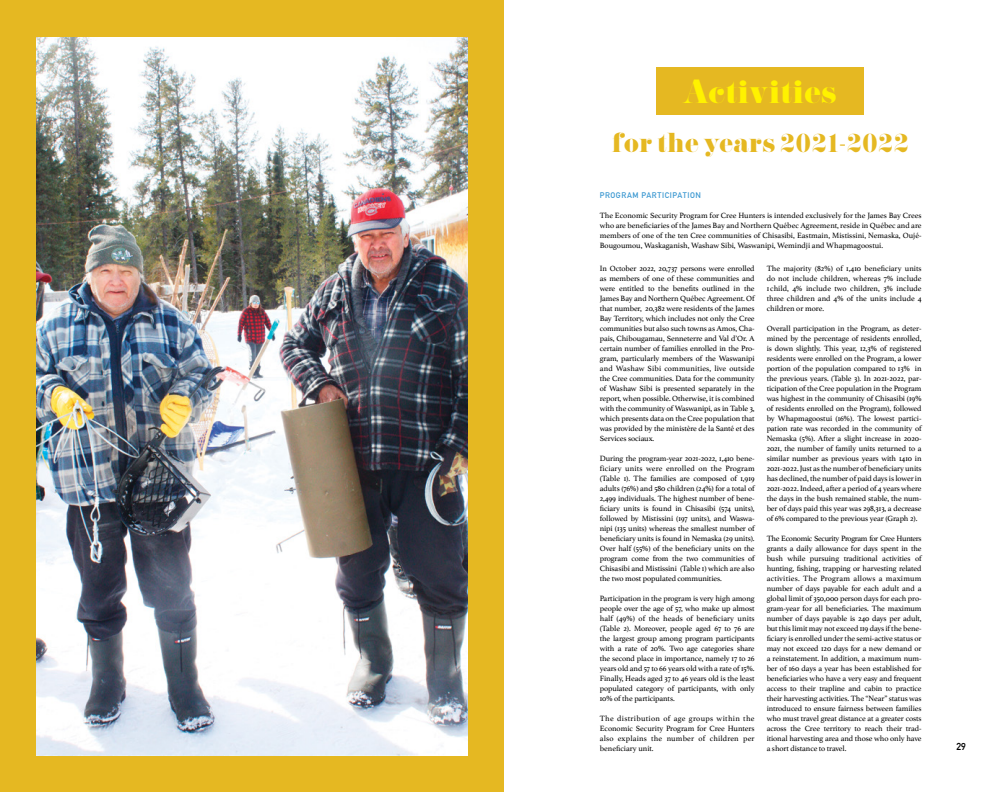
<style>
.page{position:relative;width:1008px;height:792px;background:#fff}
.page>*{position:absolute;margin:0;border:0;box-sizing:border-box;transform-origin:0 0}
.t1{font:30px "Pistilli";color:#fff200}
.t2{font:25px "Pistilli";color:#e5b822}
.t3{font:700 10px "DIN Alternate";color:#000}
.t4{font:8px/10px "Athelas";letter-spacing:-.01em;color:#000;text-align:justify}
.t5{font:700 8px "DIN Alternate";letter-spacing:.075em;color:#3b98d1}
</style>
<div class="page">
<div style="left:0;top:0;width:504px;height:792px;background:#e5b822"></div>
<img style="left:36px;top:37px;width:432px;height:719px">
<div style="left:656px;top:67px;width:207px;height:47px;background:#e5b822"></div>
<h1 class="t1" style="left:682px;top:72px;width:156px">Activities</h1>
<h2 class="t2" style="left:612px;top:126px;width:299px">for the years 2021-2022</h2>
<p class="t5" style="left:600px;top:189px;width:103px">PROGRAM PARTICIPATION</p>
<p class="t4" style="left:600px;top:210px;width:323px">The Economic Security Program for Cree Hunters is intended exclusively for the James Bay Crees who are beneficiaries of the James Bay and Northern Québec Agreement, reside in Québec and are members of one of the ten Cree communities of Chisasibi, Eastmain, Mistissini, Nemaska, Oujé-Bougoumou, Waskaganish, Washaw Sibi, Waswanipi, Wemindji and Whapmagoostui.</p>
<p class="t4" style="left:600px;top:263px;width:156px">In October 2022, 20,737 persons were enrolled as members of one of these communities and were entitled to the benefits outlined in the James Bay and Northern Québec Agreement. Of that number, 20,382 were residents of the James Bay Territory, which includes not only the Cree communities but also such towns as Amos, Cha&shy;pais, Chibougamau, Senneterre and Val d’Or. A certain number of families enrolled in the Pro&shy;gram, particularly members of the Waswanipi and Washaw Sibi communities, live outside the Cree communities. Data for the community of Washaw Sibi is presented separately in the report, when possible. Otherwise, it is combined with the community of Waswanipi, as in Table 3, which presents data on the Cree population that was provided by the ministère de la Santé et des Services sociaux.</p>
<p class="t4" style="left:600px;top:453px;width:156px">During the program-year 2021-2022, 1,410 bene&shy;ficiary units were enrolled on the Program (Table 1). The families are composed of 1,919 adults (76%) and 580 children (24%) for a total of 2,499 individuals. The highest number of bene&shy;ficiary units is found in Chisasibi (574 units), followed by Mistissini (197 units), and Waswa&shy;nipi (135 units) whereas the smallest number of beneficiary units is found in Nemaska (29 units).<br>Over half (55%) of the beneficiary units on the program come from the two communities of Chisasibi and Mistissini (Table 1) which are also the two most populated communities.</p>
<p class="t4" style="left:600px;top:593px;width:156px">Participation in the program is very high among people over the age of 57, who make up almost half (49%) of the heads of beneficiary units (Table 2). Moreover, people aged 67 to 76 are the largest group among program participants with a rate of 20%. Two age categories share the second place in importance, namely 17 to 26 years old and 57 to 66 years old with a rate of 15%.<br>Finally, Heads aged 37 to 46 years old is the least populated category of participants, with only 10% of the participants.</p>
<p class="t4" style="left:600px;top:713px;width:156px">The distribution of age groups within the Economic Security Program for Cree Hunters also explains the number of children per beneficiary unit.</p>
<p class="t4" style="left:767px;top:263px;width:156px">The majority (82%) of 1,410 beneficiary units do not include children, whereas 7% include 1 child, 4% include two children, 3% include three children and 4% of the units include 4 children or more.</p>
<p class="t4" style="left:767px;top:323px;width:156px">Overall participation in the Program, as deter&shy;mined by the percentage of residents enrolled, is down slightly. This year, 12,3% of registered residents were enrolled on the Program, a lower portion of the population compared to 13% in the previous years. (Table 3). In 2021-2022, par&shy;ticipation of the Cree population in the Program was highest in the community of Chisasibi (19% of residents enrolled on the Program), followed by Whapmagoostui (16%). The lowest partici&shy;pation rate was recorded in the community of Nemaska (5%). After a slight increase in 2020- 2021, the number of family units returned to a similar number as previous years with 1410 in 2021-2022. Just as the number of beneficiary units has declined, the number of paid days is lower in 2021-2022. Indeed, after a period of 4 years where the days in the bush remained stable, the num&shy;ber of days paid this year was 298,313, a decrease of 6% compared to the previous year (Graph 2).</p>
<p class="t4" style="left:767px;top:533px;width:156px">The Economic Security Program for Cree Hunters grants a daily allowance for days spent in the bush while pursuing traditional activities of hunting, fishing, trapping or harvesting related activities. The Program allows a maximum number of days payable for each adult and a global limit of 350,000 person days for each pro&shy;gram-year for all beneficiaries. The maximum number of days payable is 240 days per adult, but this limit may not exceed 119 days if the bene&shy;ficiary is enrolled under the semi-active status or may not exceed 120 days for a new demand or a reinstatement. In addition, a maximum num&shy;ber of 160 days a year has been established for beneficiaries who have a very easy and frequent access to their trapline and cabin to practice their harvesting activities. The “Near” status was introduced to ensure fairness between families who must travel great distance at a greater costs across the Cree territory to reach their trad&shy;itional harvesting area and those who only have a short distance to travel.</p>
<p class="t3" style="left:956px;top:738px;width:11px">29</p>
</div>
